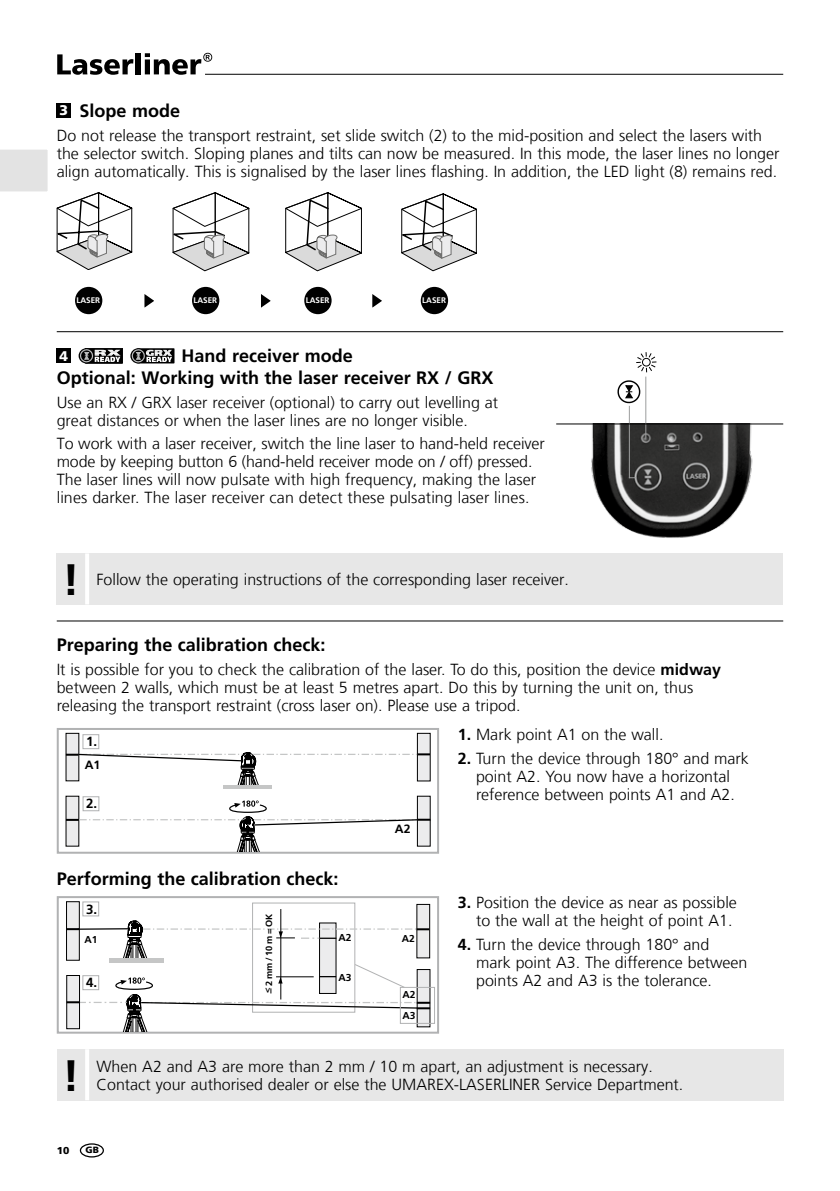
<style>
.page{position:relative;width:840px;height:1191px;background:#fff}
.page>*{position:absolute;margin:0;border:0;box-sizing:border-box;transform-origin:0 0}
.t1{font:700 44px "Frutiger LT Com";color:#000}
.t2{font:700 18px/21.6px "Frutiger LT Com";color:#000}
.t3{font:300 16px/18px "Frutiger LT Com";color:#000}
.t4{font:900 14px "Frutiger LT Com";color:#fff}
.t5{font:700 13.2px "Frutiger LT Com";color:#000}
.t6{font:700 12px "Frutiger LT Com";color:#000}
.t7{font:700 10px "Frutiger LT Com";color:#000}
.t8{font:900 10px "Frutiger LT Com";color:#000}
.t9{font:700 9px "Frutiger LT Com";color:#000}
.t10{font:900 9px "Frutiger LT Com";color:#000}
.t11{font:700 8px "Frutiger LT Com";color:#fff}
.s1{font-weight:900;font-size:14px;color:#fff}
.s2{font-weight:700}
</style>
<div class="page">
<svg style="left:57px;top:54px;width:76px;height:21px"></svg>
<div style="left:136px;top:53px;width:5px;height:21px;background:#000"></div>
<svg style="left:145px;top:53px;width:67px;height:22px"></svg>
<hr style="left:205px;top:74px;width:577px;height:1px;background:#000">
<svg style="left:401px;top:193px;width:76px;height:78px"></svg>
<svg style="left:173px;top:192px;width:76px;height:79px"></svg>
<svg style="left:285px;top:192px;width:76px;height:79px"></svg>
<svg style="left:57px;top:192px;width:75px;height:78px"></svg>
<div style="left:75px;top:287px;width:27px;height:27px;background:#000;border-radius:50%"></div>
<div style="left:192px;top:287px;width:27px;height:27px;background:#000;border-radius:50%"></div>
<div style="left:304px;top:287px;width:27px;height:27px;background:#000;border-radius:50%"></div>
<div style="left:420px;top:287px;width:28px;height:27px;background:#000;border-radius:50%"></div>
<svg style="left:144px;top:294px;width:10px;height:14px"></svg>
<svg style="left:261px;top:294px;width:10px;height:14px"></svg>
<svg style="left:372px;top:294px;width:10px;height:14px"></svg>
<div style="left:57px;top:103px;width:14px;height:15px;background:#000"></div>
<hr style="left:57px;top:331px;width:725px;height:1px;background:#000">
<div style="left:57px;top:553px;width:725px;height:51px;background:#e7e7e7"></div>
<hr style="left:85px;top:553px;width:4px;height:51px;background:#fff">
<hr style="left:57px;top:620px;width:725px;height:1px;background:#000">
<div style="left:57px;top:728px;width:382px;height:125px;border:2px solid #b1b2b3"></div>
<div style="left:417px;top:733px;width:13px;height:48px;background:#ececed"></div>
<div style="left:417px;top:733px;width:13px;height:48px;border:1px solid #000"></div>
<div style="left:66px;top:796px;width:13px;height:50px;background:#ececed"></div>
<div style="left:66px;top:733px;width:13px;height:48px;background:#ececed"></div>
<div style="left:83px;top:796px;width:16px;height:15px;border:1px solid #b1b2b3"></div>
<div style="left:83px;top:734px;width:16px;height:15px;border:1px solid #b1b2b3"></div>
<div style="left:417px;top:796px;width:13px;height:50px;background:#ececed"></div>
<hr style="left:223px;top:785px;width:49px;height:3px;background:#c5c6c6">
<svg style="left:66px;top:752px;width:364px;height:33px"></svg>
<svg style="left:66px;top:800px;width:364px;height:51px"></svg>
<div style="left:57px;top:896px;width:382px;height:137px;border:2px solid #b1b2b3"></div>
<div style="left:252px;top:902px;width:103px;height:110px;border:1px solid #b1b2b3"></div>
<div style="left:66px;top:901px;width:13px;height:59px;background:#ececed"></div>
<div style="left:66px;top:901px;width:13px;height:59px;border:1px solid #000"></div>
<div style="left:416px;top:904px;width:13px;height:54px;background:#ececed"></div>
<hr style="left:280px;top:909px;width:1px;height:90px;background:#000">
<div style="left:82px;top:901px;width:17px;height:15px;border:1px solid #b1b2b3"></div>
<div style="left:399px;top:987px;width:36px;height:37px;border:1px solid #b1b2b3"></div>
<svg style="left:66px;top:920px;width:364px;height:111px"></svg>
<div style="left:57px;top:1049px;width:725px;height:51px;background:#e7e7e7"></div>
<hr style="left:85px;top:1049px;width:4px;height:51px;background:#fff">
<div style="left:0;top:149px;width:48px;height:43px;background:#e3e3e3"></div>
<div style="left:80px;top:1143px;width:24px;height:14px;border:1px solid #000;border-radius:50%"></div>
<img style="left:559px;top:424px;width:198px;height:114px">
<div style="left:57px;top:349px;width:14px;height:14px;background:#000"></div>
<div style="left:85px;top:348px;width:38px;height:15px;border:1px solid #000"></div>
<svg style="left:79px;top:349px;width:42px;height:13px"></svg>
<svg style="left:617px;top:380px;width:23px;height:23px"></svg>
<hr style="left:628px;top:406px;width:1px;height:72px;background:#9c9d9d">
<svg style="left:636px;top:352px;width:20px;height:20px"></svg>
<div style="left:641px;top:358px;width:9px;height:8px;border:1px solid #000;border-radius:50%"></div>
<hr style="left:645px;top:376px;width:1px;height:63px;background:#9c9d9d">
<hr style="left:556px;top:423px;width:226px;height:1px;background:#000">
<div style="left:137px;top:348px;width:37px;height:15px;background:#000"></div>
<svg style="left:130px;top:348px;width:16px;height:15px"></svg>
<svg style="left:131px;top:349px;width:41px;height:13px"></svg>
<p class="t2" style="left:59px;top:100px;width:122px"><span class="s1">3</span> Slope mode</p>
<p class="t3" style="left:57px;top:126px;width:723px">Do not release the transport restraint, set slide switch (2) to the mid-position and select the lasers with the selector switch. Sloping planes and tilts can now be measured. In this mode, the laser lines no longer align automatically. This is signalised by the laser lines flashing. In addition, the LED light (8) remains red.</p>
<p class="t11" style="left:76px;top:296px;width:25px">LASER</p>
<p class="t11" style="left:193px;top:296px;width:25px">LASER</p>
<p class="t11" style="left:305px;top:296px;width:25px">LASER</p>
<p class="t11" style="left:422px;top:296px;width:25px">LASER</p>
<p class="t2" style="left:57px;top:345px;width:438px;text-indent:125px">Hand receiver mode<br>Optional: Working with the laser receiver RX / GRX</p>
<p class="t3" style="left:57px;top:393px;width:442px">Use an RX / GRX laser receiver (optional) to carry out levelling at great distances or when the laser lines are no longer visible.</p>
<p class="t3" style="left:57px;top:435px;width:489px">To work with a laser receiver, switch the line laser to hand-held receiver mode by keeping button 6 (hand-held receiver mode on / off) pressed.<br>The laser lines will now pulsate with high frequency, making the laser lines darker. The laser receiver can detect these pulsating laser lines.</p>
<p class="t4" style="left:59px;top:347px;width:10px">4</p>
<h1 class="t1" style="left:62px;top:554px;width:19px">!</h1>
<p class="t3" style="left:96px;top:570px;width:474px">Follow the operating instructions of the corresponding laser receiver.</p>
<p class="t2" style="left:57px;top:634px;width:270px">Preparing the calibration check:</p>
<p class="t3" style="left:57px;top:660px;width:665px">It is possible for you to check the calibration of the laser. To do this, position the device <span class="s2">midway </span>between 2 walls, which must be at least 5 metres apart. Do this by turning the unit on, thus releasing the transport restraint (cross laser on). Please use a tripod.</p>
<p class="t3" style="left:457px;top:725px;width:207px"><span class="s2">1.</span> Mark point A1 on the wall.</p>
<p class="t3" style="left:457px;top:749px;width:292px;text-align:center"><span class="s2">2.</span> Turn the device through 180° and mark point A2. You now have a horizontal reference between points A1 and A2.</p>
<p class="t5" style="left:86px;top:734px;width:13px">1.</p>
<p class="t6" style="left:85px;top:758px;width:17px">A1</p>
<p class="t5" style="left:86px;top:796px;width:13px">2.</p>
<p class="t2" style="left:57px;top:867px;width:283px">Performing the calibration check:</p>
<p class="t6" style="left:395px;top:822px;width:17px">A2</p>
<p class="t5" style="left:86px;top:901px;width:13px">3.</p>
<p class="t9" style="left:263px;top:993px;width:81px;rotate:-90deg">&lt; 2 mm / 10 m = OK</p>
<p class="t7" style="left:85px;top:934px;width:15px">A1</p>
<p class="t7" style="left:338px;top:932px;width:15px">A2</p>
<p class="t7" style="left:401px;top:932px;width:15px">A2</p>
<p class="t5" style="left:86px;top:975px;width:13px">4.</p>
<p class="t7" style="left:338px;top:971px;width:15px">A3</p>
<p class="t7" style="left:402px;top:988px;width:15px">A2</p>
<p class="t7" style="left:402px;top:1009px;width:15px">A3</p>
<p class="t3" style="left:457px;top:893px;width:280px;text-align:right"><span class="s2">3.</span> Position the device as near as possible to the wall at the height of point A1.</p>
<p class="t3" style="left:476px;top:935px;width:273px;text-indent:-18px"><span class="s2">4.</span> Turn the device through 180° and mark point A3. The difference between points A2 and A3 is the tolerance.</p>
<h1 class="t1" style="left:62px;top:1050px;width:19px">!</h1>
<p class="t3" style="left:96px;top:1057px;width:557px">When A2 and A3 are more than 2 mm / 10 m apart, an adjustment is necessary.</p>
<p class="t3" style="left:96px;top:1075px;width:588px">Contact your authorised dealer or else the UMAREX-LASERLINER Service Department.</p>
<p class="t8" style="left:57px;top:1144px;width:14px">10</p>
<p class="t10" style="left:85px;top:1144px;width:15px">GB</p>
</div>
